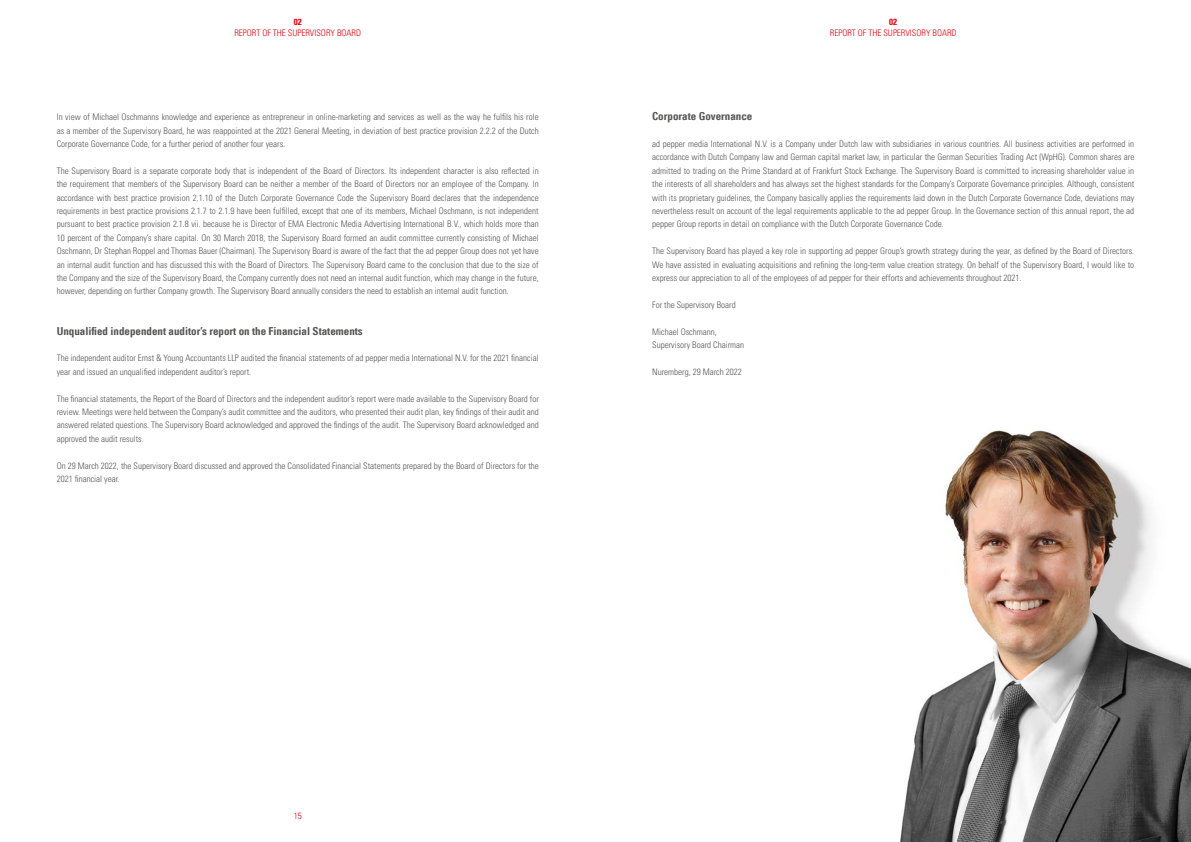
<style>
.page{position:relative;width:1191px;height:842px;background:#fff}
.page>*{position:absolute;margin:0;border:0;box-sizing:border-box;transform-origin:0 0}
.t1{font:700 condensed 11px "Univers LT";color:#565655}
.t2{font:300 condensed 9px/13.4px "Univers LT Std";color:#565655;text-align:justify}
.t3{font:300 condensed 9px "Univers LT Std";color:#e3000b}
.t4{font:700 condensed 9px "Univers LT";color:#e3000b}
</style>
<div class="page">
<img style="left:900px;top:430px;width:291px;height:412px">
<p class="t4" style="left:294px;top:17px;width:9px">02</p>
<p class="t4" style="left:889px;top:17px;width:9px">02</p>
<p class="t3" style="left:234px;top:27px;width:128px">REPORT OF THE SUPERVISORY BOARD</p>
<p class="t3" style="left:830px;top:27px;width:128px">REPORT OF THE SUPERVISORY BOARD</p>
<p class="t2" style="left:57px;top:110px;width:483px">In view of Michael Oschmanns knowledge and experience as entrepreneur in online-marketing and services as well as the way he fulfils his role as a member of the Supervisory Board, he was reappointed at the 2021 General Meeting, in deviation of best practice provision 2.2.2 of the Dutch Corporate Governance Code, for a further period of another four years.</p>
<p class="t2" style="left:57px;top:164px;width:483px">The Supervisory Board is a separate corporate body that is independent of the Board of Directors. Its independent character is also reflected in the requirement that members of the Supervisory Board can be neither a member of the Board of Directors nor an employee of the Company. In accordance with best practice provision 2.1.10 of the Dutch Corporate Governance Code the Supervisory Board declares that the independence requirements in best practice provisions 2.1.7 to 2.1.9 have been fulfilled, except that one of its members, Michael Oschmann, is not independent pursuant to best practice provision 2.1.8 vii. because he is Director of EMA Electronic Media Advertising International B.V., which holds more than 10 percent of the Company’s share capital. On 30 March 2018, the Supervisory Board formed an audit committee currently consisting of Michael Oschmann, Dr Stephan Roppel and Thomas Bauer (Chairman). The Supervisory Board is aware of the fact that the ad pepper Group does not yet have an internal audit function and has discussed this with the Board of Directors. The Supervisory Board came to the conclusion that due to the size of the Company and the size of the Supervisory Board, the Company currently does not need an internal audit function, which may change in the future, however, depending on further Company growth. The Supervisory Board annually considers the need to establish an internal audit function.</p>
<p class="t1" style="left:57px;top:324px;width:307px">Unqualified independent auditor’s report on the Financial Statements</p>
<p class="t2" style="left:57px;top:351px;width:483px">The independent auditor Ernst &amp; Young Accountants LLP audited the financial statements of ad pepper media International N.V. for the 2021 financial year and issued an unqualified independent auditor’s report.</p>
<p class="t2" style="left:57px;top:392px;width:483px">The financial statements, the Report of the Board of Directors and the independent auditor’s report were made available to the Supervisory Board for review. Meetings were held between the Company’s audit committee and the auditors, who presented their audit plan, key findings of their audit and answered related questions. The Supervisory Board acknowledged and approved the findings of the audit. The Supervisory Board acknowledged and approved the audit results.</p>
<p class="t2" style="left:57px;top:459px;width:483px">On 29 March 2022, the Supervisory Board discussed and approved the Consolidated Financial Statements prepared by the Board of Directors for the<br>2021 financial year.</p>
<p class="t1" style="left:652px;top:109px;width:102px">Corporate Governance</p>
<p class="t2" style="left:652px;top:137px;width:483px">ad pepper media International N.V. is a Company under Dutch law with subsidiaries in various countries. All business activities are performed in accordance with Dutch Company law and German capital market law, in particular the German Securities Trading Act (WpHG). Common shares are admitted to trading on the Prime Standard at of Frankfurt Stock Exchange. The Supervisory Board is committed to increasing shareholder value in the interests of all shareholders and has always set the highest standards for the Company’s Corporate Governance principles. Although, consistent with its proprietary guidelines, the Company basically applies the requirements laid down in the Dutch Corporate Governance Code, deviations may nevertheless result on account of the legal requirements applicable to the ad pepper Group. In the Governance section of this annual report, the ad pepper Group reports in detail on compliance with the Dutch Corporate Governance Code.</p>
<p class="t2" style="left:652px;top:244px;width:483px">The Supervisory Board has played a key role in supporting ad pepper Group’s growth strategy during the year, as defined by the Board of Directors.<br>We have assisted in evaluating acquisitions and refining the long-term value creation strategy. On behalf of the Supervisory Board, I would like to express our appreciation to all of the employees of ad pepper for their efforts and achievements throughout 2021.</p>
<p class="t2" style="left:652px;top:298px;width:85px">For the Supervisory Board</p>
<p class="t2" style="left:652px;top:325px;width:93px">Michael Oschmann,<br>Supervisory Board Chairman</p>
<p class="t2" style="left:652px;top:365px;width:91px">Nuremberg, 29 March 2022</p>
<p class="t3" style="left:294px;top:811px;width:9px">15</p>
</div>
